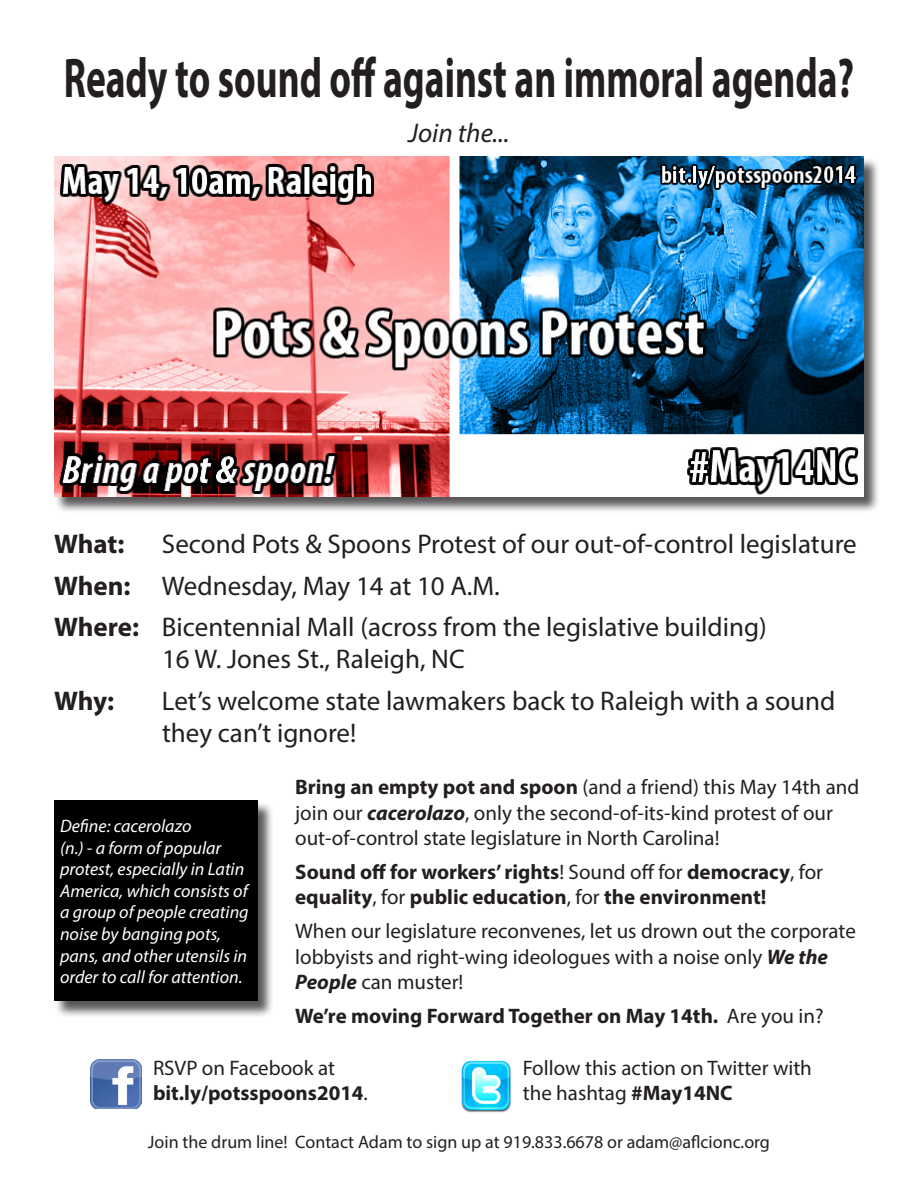
<style>
.page{position:relative;width:918px;height:1188px;background:#fff}
.page>*{position:absolute;margin:0;border:0;box-sizing:border-box;transform-origin:0 0}
.t1{font:700 56.25px "Myriad Pro";color:#231f20;scale:.67 1}
.t2{font:27px/32.4px "Myriad Pro";color:#231f20}
.t3{font:italic 27px "Myriad Pro";color:#231f20}
.t4{font:700 27px "Myriad Pro";letter-spacing:-.01em;color:#231f20}
.t5{font:21px/25.2px "Myriad Pro";color:#231f20}
.t6{font:700 21px/25.2px "Myriad Pro";color:#231f20}
.t7{font:italic 18px/21.6px "Myriad Pro";color:#fff}
.t8{font:18px "Myriad Pro";color:#231f20}
.s1{font-weight:700}
.s2{font-weight:700;font-style:italic}
.s3{font-weight:400}
</style>
<div class="page">
<div style="left:54px;top:157px;width:826px;height:356px;background:#231f20;opacity:.75"></div>
<img style="left:54px;top:157px;width:810px;height:340px">
<div style="left:54px;top:801px;width:220px;height:217px;background:#231f20;opacity:.75"></div>
<div style="left:54px;top:800px;width:203px;height:201px;background:#000"></div>
<img style="left:461px;top:1060px;width:51px;height:53px">
<img style="left:90px;top:1059px;width:51px;height:50px">
<p class="t1" style="left:64px;top:41px;width:1181px">Ready to sound off against an immoral agenda?</p>
<p class="t3" style="left:408px;top:117px;width:103px">Join the...</p>
<p class="t4" style="left:54px;top:526px;width:72px">What:</p>
<p class="t2" style="left:162px;top:528px;width:696px">Second Pots &amp; Spoons Protest of our out-of-control legislature</p>
<p class="t2" style="left:54px;top:569px;width:447px"><span class="s1">When:</span> Wednesday, May 14 at 10 A.M.</p>
<p class="t2" style="left:162px;top:610px;width:606px;text-indent:-108px"><span class="s1">Where:</span> Bicentennial Mall (across from the legislative building)<br>16 W. Jones St., Raleigh, NC</p>
<p class="t4" style="left:54px;top:683px;width:62px">Why:</p>
<p class="t2" style="left:162px;top:684px;width:675px">Let’s welcome state lawmakers back to Raleigh with a sound they can’t ignore!</p>
<p class="t7" style="left:60px;top:815px;width:190px">Define: cacerolazo<br>(n.) - a form of popular protest, especially in Latin<br>America, which consists of a group of people creating noise by banging pots, pans, and other utensils in order to call for attention.</p>
<p class="t5" style="left:295px;top:774px;width:566px"><span class="s1">Bring an empty pot and spoon</span> (and a friend) this May 14th and join our <span class="s2">cacerolazo</span>, only the second-of-its-kind protest of our out-of-control state legislature in North Carolina!</p>
<p class="t6" style="left:295px;top:859px;width:529px">Sound off for workers’ rights<span class="s3">! Sound off for</span> democracy<span class="s3">, for </span>equality<span class="s3">, for</span> public education<span class="s3">, for</span> the environment!</p>
<p class="t5" style="left:295px;top:918px;width:562px">When our legislature reconvenes, let us drown out the corporate lobbyists and right-wing ideologues with a noise only <span class="s2">We the<br>People</span> can muster!</p>
<p class="t6" style="left:295px;top:1003px;width:530px">We’re moving Forward Together on May 14th. <span class="s3">Are you in?</span></p>
<p class="t6" style="left:153px;top:1055px;width:216px"><span class="s3">RSVP on Facebook at </span>bit.ly/potsspoons2014<span class="s3">.</span></p>
<p class="t5" style="left:523px;top:1055px;width:291px">Follow this action on Twitter with the hashtag <span class="s1">#May14NC</span></p>
<p class="t8" style="left:148px;top:1130px;width:624px">Join the drum line! Contact Adam to sign up at 919.833.6678 or adam@aflcionc.org</p>
</div>
